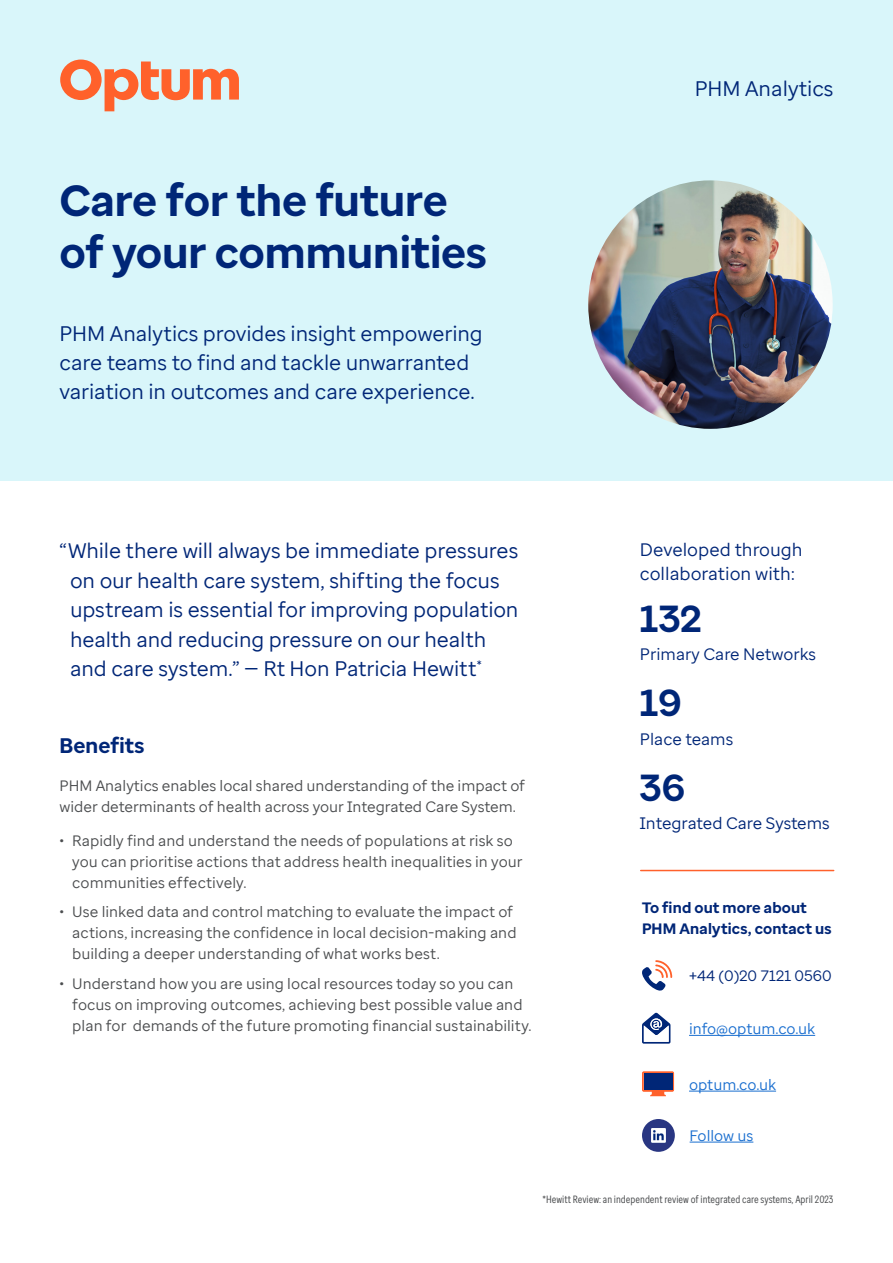
<style>
.page{position:relative;width:893px;height:1263px;background:#fff}
.page>*{position:absolute;margin:0;border:0;box-sizing:border-box;transform-origin:0 0}
.Heading_1{font:700 43.5px/52.2px "Optum Sans";letter-spacing:-.005em;color:#002677}
.Big_Stat{font:700 37.5px "Optum Sans";color:#002677}
.Intro_text{font:21px/29.4px "Optum Sans";letter-spacing:-.01em;color:#002677}
.Document_title{font:21px "Optum Sans";color:#002677}
.Heading_2{font:700 21px "Optum Sans";letter-spacing:.005em;color:#002677}
.Stat_text{font:18px/24px "Optum Sans";color:#002677}
.Stat_text-2{font:16.5px "Optum Sans";color:#002677}
.Body_text{font:15px/21px "Optum Sans";color:#4b4d4f}
.Find_out_more{font:700 15px/21px "Optum Sans";letter-spacing:.01em;color:#002677}
.Hyperlink{font:15px "Optum Sans";color:#196ecf}
.Stat_text-3{font:15px "Optum Sans";color:#002677}
.Disclaimer{font:10.5px "Optum Sans Cond";color:#4b4d4f}
</style>
<div class="page">
<div style="left:0;top:0;width:893px;height:480px;background:#d9f6fa"></div>
<img style="left:588px;top:180px;width:245px;height:249px">
<svg style="left:60px;top:60px;width:179px;height:51px"></svg>
<hr style="left:641px;top:870px;width:193px;height:1px;background:#ff612b">
<hr style="left:689px;top:1035px;width:126px;height:1px;background:#196ecf">
<hr style="left:689px;top:1091px;width:87px;height:1px;background:#196ecf">
<svg style="left:642px;top:960px;width:30px;height:30px"></svg>
<svg style="left:642px;top:1013px;width:28px;height:30px"></svg>
<svg style="left:642px;top:1071px;width:32px;height:25px"></svg>
<div style="left:644px;top:1073px;width:28px;height:17px;background:#002677"></div>
<div style="left:642px;top:1119px;width:33px;height:33px;background:#293682;border-radius:50%"></div>
<svg style="left:652px;top:1128px;width:13px;height:14px"></svg>
<hr style="left:690px;top:1142px;width:63px;height:1px;background:#196ecf">
<h1 class="Heading_1" style="left:60px;top:175px;width:429px">Care for the future of your communities</h1>
<p class="Intro_text" style="left:60px;top:318px;width:425px">PHM Analytics provides insight empowering care teams to find and tackle unwarranted variation in outcomes and care experience.</p>
<p class="Document_title" style="left:695px;top:75px;width:140px">PHM Analytics</p>
<p class="Intro_text" style="left:70px;top:536px;width:450px;text-indent:-10px">“While there will always be immediate pressures on our health care system, shifting the focus upstream is essential for improving population health and reducing pressure on our health and care system.” — Rt Hon Patricia Hewitt<sup>*</sup></p>
<h2 class="Heading_2" style="left:60px;top:732px;width:87px">Benefits</h2>
<p class="Body_text" style="left:60px;top:775px;width:467px">PHM Analytics enables local shared understanding of the impact of wider determinants of health across your Integrated Care System.</p>
<p class="Body_text" style="left:72px;top:830px;width:452px;text-indent:-13px">• Rapidly find and understand the needs of populations at risk so you can prioritise actions that address health inequalities in your communities effectively.</p>
<p class="Body_text" style="left:72px;top:901px;width:446px;text-indent:-13px">• Use linked data and control matching to evaluate the impact of actions, increasing the confidence in local decision-making and building a deeper understanding of what works best.</p>
<p class="Body_text" style="left:72px;top:973px;width:461px;text-indent:-13px">• Understand how you are using local resources today so you can focus on improving outcomes, achieving best possible value and plan for demands of the future promoting financial sustainability.</p>
<p class="Stat_text" style="left:640px;top:538px;width:164px">Developed through collaboration with:</p>
<p class="Big_Stat" style="left:640px;top:594px;width:63px">132</p>
<p class="Stat_text-2" style="left:640px;top:643px;width:178px">Primary Care Networks</p>
<p class="Big_Stat" style="left:640px;top:678px;width:43px">19</p>
<p class="Stat_text-2" style="left:640px;top:728px;width:95px">Place teams</p>
<p class="Big_Stat" style="left:640px;top:763px;width:47px">36</p>
<p class="Stat_text-2" style="left:640px;top:813px;width:191px">Integrated Care Systems</p>
<p class="Find_out_more" style="left:642px;top:897px;width:191px">To find out more about<br>PHM Analytics, contact us</p>
<p class="Stat_text-3" style="left:689px;top:966px;width:144px">+44 (0)20 7121 0560</p>
<p class="Hyperlink" style="left:689px;top:1019px;width:128px">info@optum.co.uk</p>
<p class="Hyperlink" style="left:689px;top:1074px;width:89px">optum.co.uk</p>
<p class="Hyperlink" style="left:690px;top:1125px;width:65px">Follow us</p>
<p class="Disclaimer" style="left:542px;top:1193px;width:293px">*Hewitt Review: an independent review of integrated care systems, April 2023</p>
</div>
